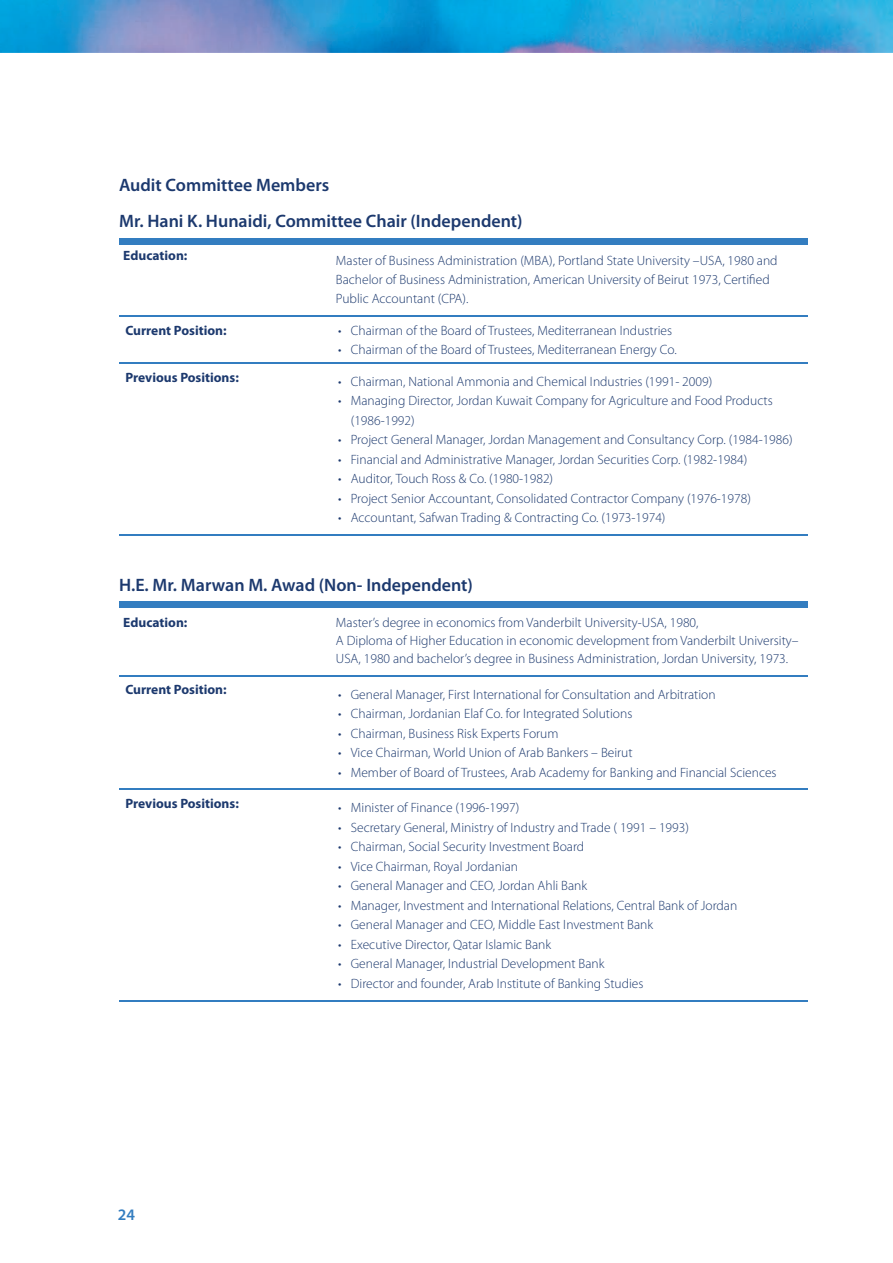
<style>
.page{position:relative;width:893px;height:1263px;background:#fff}
.page>*{position:absolute;margin:0;border:0;box-sizing:border-box;transform-origin:0 0}
.t1{font:600 22.5px "Myriad Arabic";color:#337dc0}
.t2{font:600 18px/35.2px "Myriad Pro";color:#1c396e}
.t3{font:300 13.5px/19.5px "Myriad Pro";color:#1c396e}
.t4{font:700 13.5px "Myriad Pro";color:#1c396e}
</style>
<div class="page">
<img style="left:0;top:0;width:893px;height:53px">
<hr style="left:332px;top:362px;width:476px;height:2px;background:#337dc0">
<hr style="left:119px;top:362px;width:213px;height:2px;background:#337dc0">
<hr style="left:332px;top:534px;width:476px;height:2px;background:#337dc0">
<hr style="left:119px;top:534px;width:213px;height:2px;background:#337dc0">
<div style="left:332px;top:239px;width:476px;height:6px;background:#337dc0"></div>
<div style="left:119px;top:239px;width:213px;height:6px;background:#337dc0"></div>
<hr style="left:332px;top:315px;width:476px;height:2px;background:#337dc0">
<hr style="left:119px;top:315px;width:213px;height:2px;background:#337dc0">
<hr style="left:332px;top:675px;width:476px;height:1px;background:#337dc0">
<hr style="left:119px;top:675px;width:213px;height:1px;background:#337dc0">
<hr style="left:332px;top:789px;width:476px;height:1px;background:#337dc0">
<hr style="left:119px;top:789px;width:213px;height:1px;background:#337dc0">
<hr style="left:332px;top:1000px;width:476px;height:1px;background:#337dc0">
<hr style="left:119px;top:1000px;width:213px;height:1px;background:#337dc0">
<div style="left:332px;top:601px;width:476px;height:6px;background:#337dc0"></div>
<div style="left:119px;top:601px;width:213px;height:6px;background:#337dc0"></div>
<h2 class="t2" style="left:119px;top:167px;width:405px">Audit Committee Members<br>Mr. Hani K. Hunaidi, Committee Chair (Independent)</h2>
<p class="t3" style="left:336px;top:250px;width:443px">Master of Business Administration (MBA), Portland State University –USA, 1980 and<br>Bachelor of Business Administration, American University of Beirut 1973, Certified<br>Public Accountant (CPA).</p>
<p class="t4" style="left:123px;top:247px;width:66px">Education:</p>
<p class="t4" style="left:125px;top:321px;width:103px">Current Position:</p>
<p class="t4" style="left:125px;top:368px;width:115px">Previous Positions:</p>
<p class="t3" style="left:338px;top:321px;width:336px">• Chairman of the Board of Trustees, Mediterranean Industries</p>
<p class="t3" style="left:338px;top:340px;width:340px">• Chairman of the Board of Trustees, Mediterranean Energy Co.</p>
<p class="t3" style="left:338px;top:372px;width:376px">• Chairman, National Ammonia and Chemical Industries (1991- 2009)</p>
<p class="t3" style="left:351px;top:391px;width:423px;text-indent:-13px">• Managing Director, Jordan Kuwait Company for Agriculture and Food Products (1986-1992)</p>
<p class="t3" style="left:338px;top:430px;width:456px">• Project General Manager, Jordan Management and Consultancy Corp. (1984-1986)</p>
<p class="t3" style="left:338px;top:450px;width:411px">• Financial and Administrative Manager, Jordan Securities Corp. (1982-1984)</p>
<p class="t3" style="left:338px;top:469px;width:217px">• Auditor, Touch Ross &amp; Co. (1980-1982)</p>
<p class="t3" style="left:338px;top:489px;width:414px">• Project Senior Accountant, Consolidated Contractor Company (1976-1978)</p>
<p class="t3" style="left:338px;top:508px;width:329px">• Accountant, Safwan Trading &amp; Contracting Co. (1973-1974)</p>
<h2 class="t2" style="left:119px;top:567px;width:355px">H.E. Mr. Marwan M. Awad (Non- Independent)</h2>
<p class="t3" style="left:336px;top:614px;width:464px;line-height:18px">Master’s degree in economics from Vanderbilt University-USA, 1980,<br>A Diploma of Higher Education in economic development from Vanderbilt University–<br>USA, 1980 and bachelor’s degree in Business Administration, Jordan University, 1973.</p>
<p class="t4" style="left:123px;top:614px;width:66px">Education:</p>
<p class="t4" style="left:125px;top:681px;width:103px">Current Position:</p>
<p class="t4" style="left:125px;top:795px;width:115px">Previous Positions:</p>
<h1 class="t1" style="left:118px;top:1199px;width:19px">24</h1>
<p class="t3" style="left:338px;top:685px;width:379px">• General Manager, First International for Consultation and Arbitration</p>
<p class="t3" style="left:338px;top:704px;width:296px">• Chairman, Jordanian Elaf Co. for Integrated Solutions</p>
<p class="t3" style="left:338px;top:724px;width:222px">• Chairman, Business Risk Experts Forum</p>
<p class="t3" style="left:338px;top:743px;width:296px">• Vice Chairman, World Union of Arab Bankers – Beirut</p>
<p class="t3" style="left:338px;top:763px;width:440px">• Member of Board of Trustees, Arab Academy for Banking and Financial Sciences</p>
<p class="t3" style="left:338px;top:798px;width:183px">• Minister of Finance (1996-1997)</p>
<p class="t3" style="left:338px;top:818px;width:352px">• Secretary General, Ministry of Industry and Trade ( 1991 – 1993)</p>
<p class="t3" style="left:338px;top:837px;width:248px">• Chairman, Social Security Investment Board</p>
<p class="t3" style="left:338px;top:857px;width:182px">• Vice Chairman, Royal Jordanian</p>
<p class="t3" style="left:338px;top:876px;width:251px">• General Manager and CEO, Jordan Ahli Bank</p>
<p class="t3" style="left:338px;top:896px;width:401px">• Manager, Investment and International Relations, Central Bank of Jordan</p>
<p class="t3" style="left:338px;top:915px;width:317px">• General Manager and CEO, Middle East Investment Bank</p>
<p class="t3" style="left:338px;top:935px;width:215px">• Executive Director, Qatar Islamic Bank</p>
<p class="t3" style="left:338px;top:954px;width:268px">• General Manager, Industrial Development Bank</p>
<p class="t3" style="left:338px;top:974px;width:307px">• Director and founder, Arab Institute of Banking Studies</p>
</div>
